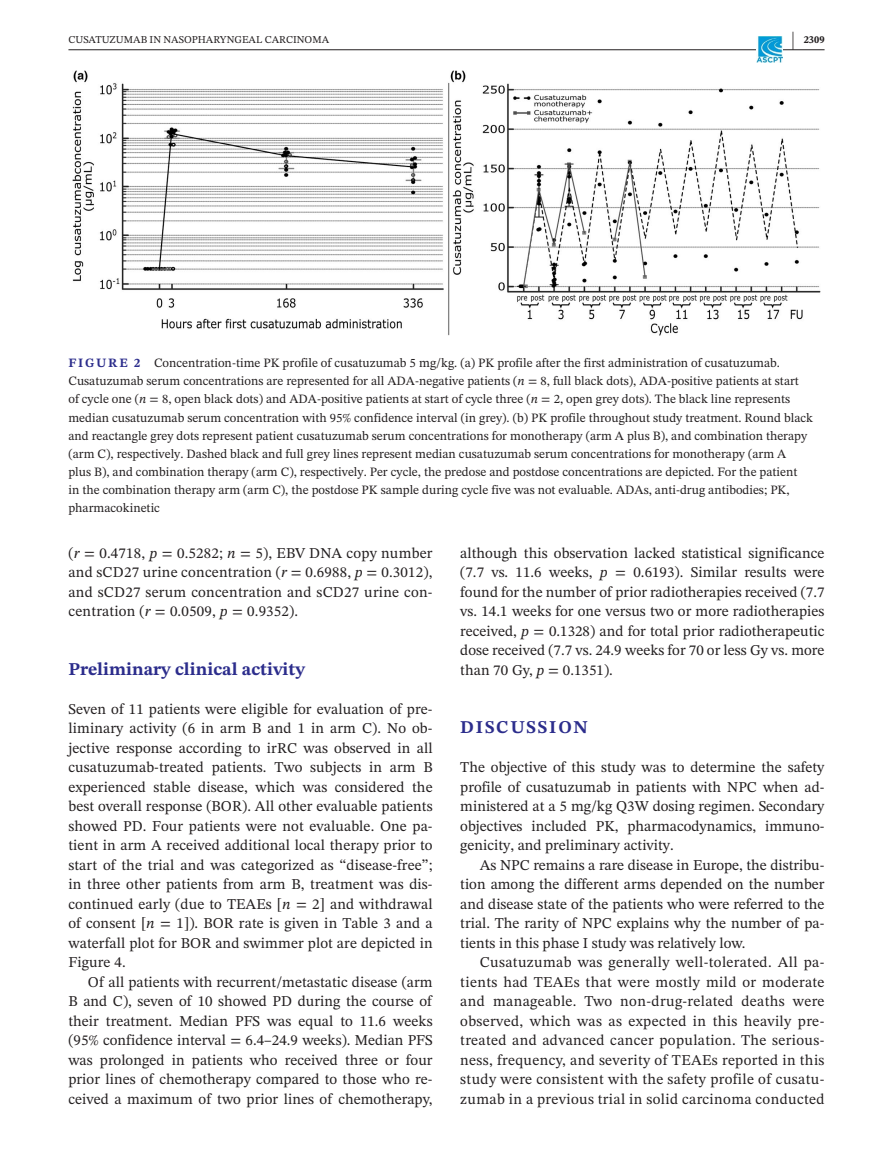
<style>
.page{position:relative;width:893px;height:1174px;background:#fff}
.page>*{position:absolute;margin:0;border:0;box-sizing:border-box;transform-origin:0 0}
.t1{font:700 21px "STIX Two Text";color:#231f20;scale:.42 1}
.t2{font:700 18px "STIX Two Text";color:#2c2d8c}
.t3{font:700 18px "STIX Two Text";letter-spacing:.1em;color:#2c2d8c}
.t4{font:15px/19.5px "STIX Two Text";letter-spacing:.005em;color:#231f20;text-align:justify}
.t5{font:12.75px/18px "STIX Two Text";color:#231f20}
.t6{font:10.5px "STIX Two Text";color:#231f20}
.t7{font:700 10.5px "STIX Two Text";color:#231f20}
.s1{font-weight:700;color:#2c2d8c}
.s2{font-style:italic}
</style>
<div class="page">
<hr style="left:68px;top:49px;width:756px;height:1px;background:#231f20">
<img style="left:757px;top:37px;width:25px;height:25px">
<img style="left:72px;top:70px;width:749px;height:265px">
<h1 class="t1" style="left:792px;top:24px;width:8px">|</h1>
<p class="t6" style="left:68px;top:32px;width:262px">CUSATUZUMAB IN NASOPHARYNGEAL CARCINOMA</p>
<p class="t7" style="left:804px;top:32px;width:22px">2309</p>
<p class="t5" style="left:68px;top:354px;width:746px"><span class="s1">FIGURE 2</span> Concentration-time PK profile of cusatuzumab 5 mg/kg. (a) PK profile after the first administration of cusatuzumab.<br>Cusatuzumab serum concentrations are represented for all ADA-negative patients (<span class="s2">n</span> = 8, full black dots), ADA-positive patients at start<br>of cycle one (<span class="s2">n</span> = 8, open black dots) and ADA-positive patients at start of cycle three (<span class="s2">n</span> = 2, open grey dots). The black line represents median cusatuzumab serum concentration with 95% confidence interval (in grey). (b) PK profile throughout study treatment. Round black and reactangle grey dots represent patient cusatuzumab serum concentrations for monotherapy (arm A plus B), and combination therapy (arm C), respectively. Dashed black and full grey lines represent median cusatuzumab serum concentrations for monotherapy (arm A<br>plus B), and combination therapy (arm C), respectively. Per cycle, the predose and postdose concentrations are depicted. For the patient<br>in the combination therapy arm (arm C), the postdose PK sample during cycle five was not evaluable. ADAs, anti-drug antibodies; PK, pharmacokinetic</p>
<p class="t4" style="left:68px;top:543px;width:366px">(<span class="s2">r</span> = 0.4718, <span class="s2">p</span> = 0.5282; <span class="s2">n</span> = 5), EBV DNA copy number and sCD27 urine concentration (<span class="s2">r</span> = 0.6988, <span class="s2">p</span> = 0.3012), and sCD27 serum concentration and sCD27 urine con&shy;centration (<span class="s2">r</span> = 0.0509, <span class="s2">p</span> = 0.9352).</p>
<p class="t2" style="left:68px;top:656px;width:238px">Preliminary clinical activity</p>
<p class="t4" style="left:68px;top:699px;width:366px">Seven of 11 patients were eligible for evaluation of pre&shy;liminary activity (6 in arm B and 1 in arm C). No ob&shy;jective response according to irRC was observed in all cusatuzumab-treated patients. Two subjects in arm B experienced stable disease, which was considered the best overall response (BOR). All other evaluable patients showed PD. Four patients were not evaluable. One pa&shy;tient in arm A received additional local therapy prior to start of the trial and was categorized as “disease-free”; in three other patients from arm B, treatment was dis&shy;continued early (due to TEAEs [<span class="s2">n</span> = 2] and withdrawal of consent [<span class="s2">n</span> = 1]). BOR rate is given in Table 3 and a waterfall plot for BOR and swimmer plot are depicted in Figure 4.</p>
<p class="t4" style="left:68px;top:972px;width:366px;text-indent:20px">Of all patients with recurrent/metastatic disease (arm B and C), seven of 10 showed PD during the course of their treatment. Median PFS was equal to 11.6 weeks (95% confidence interval = 6.4–24.9 weeks). Median PFS was prolonged in patients who received three or four prior lines of chemotherapy compared to those who re&shy;ceived a maximum of two prior lines of chemotherapy,</p>
<p class="t4" style="left:460px;top:543px;width:366px">although this observation lacked statistical significance (7.7 vs. 11.6 weeks, <span class="s2">p</span> = 0.6193). Similar results were found for the number of prior radiotherapies received (7.7 vs. 14.1 weeks for one versus two or more radiotherapies received, <span class="s2">p</span> = 0.1328) and for total prior radiotherapeutic dose received (7.7 vs. 24.9 weeks for 70 or less Gy vs. more than 70 Gy, <span class="s2">p</span> = 0.1351).</p>
<p class="t3" style="left:460px;top:714px;width:129px">DISCUSSION</p>
<p class="t4" style="left:460px;top:757px;width:366px">The objective of this study was to determine the safety profile of cusatuzumab in patients with NPC when ad&shy;ministered at a 5 mg/kg Q3W dosing regimen. Secondary objectives included PK, pharmacodynamics, immuno&shy;genicity, and preliminary activity.</p>
<p class="t4" style="left:460px;top:855px;width:366px;text-indent:20px">As NPC remains a rare disease in Europe, the distribu&shy;tion among the different arms depended on the number and disease state of the patients who were referred to the trial. The rarity of NPC explains why the number of pa&shy;tients in this phase I study was relatively low.</p>
<p class="t4" style="left:460px;top:952px;width:366px;text-indent:20px">Cusatuzumab was generally well-tolerated. All pa&shy;tients had TEAEs that were mostly mild or moderate and manageable. Two non-drug-related deaths were observed, which was as expected in this heavily pre&shy;treated and advanced cancer population. The serious&shy;ness, frequency, and severity of TEAEs reported in this study were consistent with the safety profile of cusatu&shy;zumab in a previous trial in solid carcinoma conducted</p>
</div>
